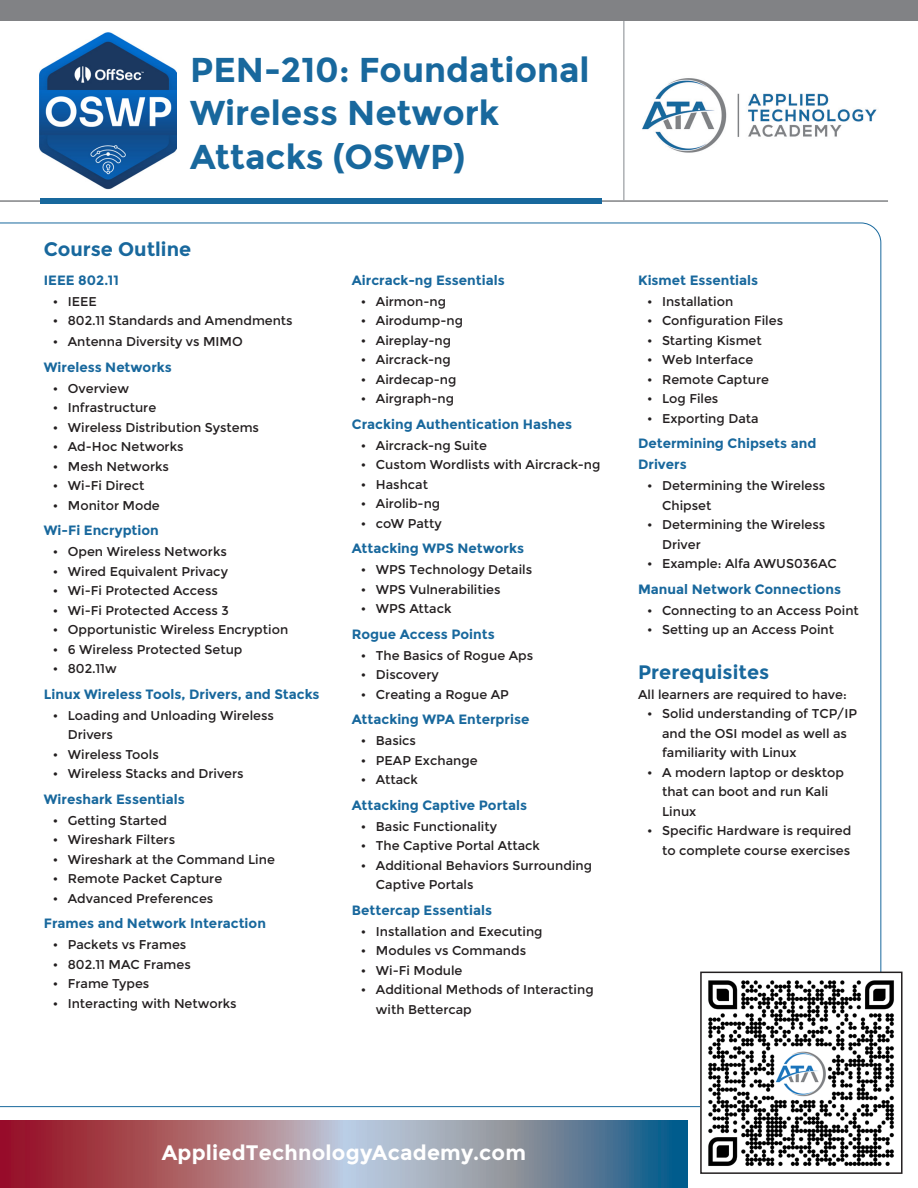
<style>
.page{position:relative;width:918px;height:1188px;background:#fff}
.page>*{position:absolute;margin:0;border:0;box-sizing:border-box;transform-origin:0 0}
.t1{font:700 34.5px/43.5px "Montserrat";color:#18689d}
.t2{font:700 21px "Montserrat";letter-spacing:.01em;color:#fff}
.t3{font:700 19.5px "Montserrat";color:#18689d}
.t4{font:700 13.5px/21px "Montserrat";color:#18689d}
.t5{font:12.75px/19.5px "Montserrat";color:#231f20}
</style>
<div class="page">
<svg style="left:0;top:1120px;width:688px;height:68px;background:#90798a"></svg>
<img style="left:642px;top:78px;width:235px;height:75px">
<hr style="left:0;top:200px;width:888px;height:2px;background:#818285">
<div style="left:41px;top:198px;width:561px;height:6px;background:#18689d"></div>
<hr style="left:623px;top:0;width:1px;height:200px;background:#92959a">
<div style="left:0;top:0;width:918px;height:21px;background:#818285"></div>
<img style="left:708px;top:980px;width:186px;height:186px">
<div style="left:700px;top:972px;width:203px;height:202px;border:2px solid #231f20"></div>
<img style="left:40px;top:32px;width:136px;height:157px">
<p class="t1" style="left:190px;top:48px;width:401px">PEN-210: Foundational<br>Wireless Network<br>Attacks (OSWP)</p>
<p class="t3" style="left:44px;top:238px;width:149px">Course Outline</p>
<p class="t4" style="left:44px;top:270px;width:77px">IEEE 802.11</p>
<p class="t5" style="left:53px;top:292px;width:45px">• IEEE</p>
<p class="t5" style="left:53px;top:311px;width:241px">• 802.11 Standards and Amendments</p>
<p class="t5" style="left:53px;top:332px;width:191px">• Antenna Diversity vs MIMO</p>
<p class="t4" style="left:44px;top:357px;width:129px">Wireless Networks</p>
<p class="t5" style="left:53px;top:379px;width:78px">• Overview</p>
<p class="t5" style="left:53px;top:398px;width:105px">• Infrastructure</p>
<p class="t5" style="left:53px;top:418px;width:208px">• Wireless Distribution Systems</p>
<p class="t5" style="left:53px;top:437px;width:132px">• Ad-Hoc Networks</p>
<p class="t5" style="left:53px;top:457px;width:118px">• Mesh Networks</p>
<p class="t5" style="left:53px;top:476px;width:93px">• Wi-Fi Direct</p>
<p class="t5" style="left:53px;top:496px;width:109px">• Monitor Mode</p>
<p class="t4" style="left:44px;top:520px;width:116px">Wi-Fi Encryption</p>
<p class="t5" style="left:53px;top:542px;width:175px">• Open Wireless Networks</p>
<p class="t5" style="left:53px;top:562px;width:177px">• Wired Equivalent Privacy</p>
<p class="t5" style="left:53px;top:581px;width:167px">• Wi-Fi Protected Access</p>
<p class="t5" style="left:53px;top:601px;width:178px">• Wi-Fi Protected Access 3</p>
<p class="t5" style="left:53px;top:620px;width:237px">• Opportunistic Wireless Encryption</p>
<p class="t5" style="left:53px;top:640px;width:191px">• 6 Wireless Protected Setup</p>
<p class="t5" style="left:53px;top:659px;width:65px">• 802.11w</p>
<p class="t4" style="left:44px;top:684px;width:277px">Linux Wireless Tools, Drivers, and Stacks</p>
<p class="t5" style="left:68px;top:706px;width:208px;text-indent:-15px">• Loading and Unloading Wireless<br>Drivers</p>
<p class="t5" style="left:53px;top:745px;width:108px">• Wireless Tools</p>
<p class="t5" style="left:53px;top:764px;width:192px">• Wireless Stacks and Drivers</p>
<p class="t4" style="left:44px;top:789px;width:142px">Wireshark Essentials</p>
<p class="t5" style="left:53px;top:811px;width:116px">• Getting Started</p>
<p class="t5" style="left:53px;top:830px;width:124px">• Wireshark Filters</p>
<p class="t5" style="left:53px;top:850px;width:224px">• Wireshark at the Command Line</p>
<p class="t5" style="left:53px;top:869px;width:171px">• Remote Packet Capture</p>
<p class="t5" style="left:53px;top:889px;width:162px">• Advanced Preferences</p>
<p class="t4" style="left:44px;top:913px;width:224px">Frames and Network Interaction</p>
<p class="t5" style="left:53px;top:935px;width:135px">• Packets vs Frames</p>
<p class="t5" style="left:53px;top:955px;width:140px">• 802.11 MAC Frames</p>
<p class="t5" style="left:53px;top:974px;width:98px">• Frame Types</p>
<p class="t5" style="left:53px;top:994px;width:185px">• Interacting with Networks</p>
<p class="t4" style="left:352px;top:270px;width:154px">Aircrack-ng Essentials</p>
<p class="t5" style="left:361px;top:292px;width:87px">• Airmon-ng</p>
<p class="t5" style="left:361px;top:311px;width:104px">• Airodump-ng</p>
<p class="t5" style="left:361px;top:331px;width:92px">• Aireplay-ng</p>
<p class="t5" style="left:361px;top:350px;width:91px">• Aircrack-ng</p>
<p class="t5" style="left:361px;top:370px;width:97px">• Airdecap-ng</p>
<p class="t5" style="left:361px;top:389px;width:95px">• Airgraph-ng</p>
<p class="t4" style="left:352px;top:414px;width:222px">Cracking Authentication Hashes</p>
<p class="t5" style="left:361px;top:436px;width:128px">• Aircrack-ng Suite</p>
<p class="t5" style="left:361px;top:455px;width:241px">• Custom Wordlists with Aircrack-ng</p>
<p class="t5" style="left:361px;top:475px;width:69px">• Hashcat</p>
<p class="t5" style="left:361px;top:494px;width:81px">• Airolib-ng</p>
<p class="t5" style="left:361px;top:514px;width:82px">• coW Patty</p>
<p class="t4" style="left:352px;top:538px;width:174px">Attacking WPS Networks</p>
<p class="t5" style="left:361px;top:560px;width:173px">• WPS Technology Details</p>
<p class="t5" style="left:361px;top:580px;width:141px">• WPS Vulnerabilities</p>
<p class="t5" style="left:361px;top:599px;width:92px">• WPS Attack</p>
<p class="t4" style="left:352px;top:624px;width:144px">Rogue Access Points</p>
<p class="t5" style="left:361px;top:646px;width:174px">• The Basics of Rogue Aps</p>
<p class="t5" style="left:361px;top:665px;width:79px">• Discovery</p>
<p class="t5" style="left:361px;top:685px;width:150px">• Creating a Rogue AP</p>
<p class="t4" style="left:352px;top:709px;width:179px">Attacking WPA Enterprise</p>
<p class="t5" style="left:361px;top:731px;width:57px">• Basics</p>
<p class="t5" style="left:361px;top:751px;width:118px">• PEAP Exchange</p>
<p class="t5" style="left:361px;top:770px;width:59px">• Attack</p>
<p class="t4" style="left:352px;top:795px;width:177px">Attacking Captive Portals</p>
<p class="t5" style="left:361px;top:817px;width:138px">• Basic Functionality</p>
<p class="t5" style="left:361px;top:836px;width:181px">• The Captive Portal Attack</p>
<p class="t5" style="left:376px;top:856px;width:218px;text-indent:-15px">• Additional Behaviors Surrounding<br>Captive Portals</p>
<p class="t4" style="left:352px;top:900px;width:142px">Bettercap Essentials</p>
<p class="t5" style="left:361px;top:922px;width:183px">• Installation and Executing</p>
<p class="t5" style="left:361px;top:941px;width:167px">• Modules vs Commands</p>
<p class="t5" style="left:361px;top:961px;width:103px">• Wi-Fi Module</p>
<p class="t5" style="left:376px;top:980px;width:219px;text-indent:-15px">• Additional Methods of Interacting with Bettercap</p>
<p class="t4" style="left:638px;top:270px;width:122px">Kismet Essentials</p>
<p class="t5" style="left:647px;top:292px;width:88px">• Installation</p>
<p class="t5" style="left:647px;top:311px;width:138px">• Configuration Files</p>
<p class="t5" style="left:647px;top:331px;width:116px">• Starting Kismet</p>
<p class="t5" style="left:647px;top:350px;width:108px">• Web Interface</p>
<p class="t5" style="left:647px;top:370px;width:123px">• Remote Capture</p>
<p class="t5" style="left:647px;top:389px;width:73px">• Log Files</p>
<p class="t5" style="left:647px;top:409px;width:113px">• Exporting Data</p>
<p class="t4" style="left:638px;top:433px;width:180px">Determining Chipsets and<br>Drivers</p>
<p class="t5" style="left:662px;top:476px;width:165px;text-indent:-15px">• Determining the Wireless<br>Chipset</p>
<p class="t5" style="left:662px;top:515px;width:165px;text-indent:-15px">• Determining the Wireless<br>Driver</p>
<p class="t5" style="left:647px;top:554px;width:191px">• Example: Alfa AWUS036AC</p>
<p class="t4" style="left:638px;top:579px;width:204px">Manual Network Connections</p>
<p class="t5" style="left:647px;top:601px;width:213px">• Connecting to an Access Point</p>
<p class="t5" style="left:647px;top:620px;width:188px">• Setting up an Access Point</p>
<p class="t3" style="left:638px;top:661px;width:133px">Prerequisites</p>
<p class="t5" style="left:638px;top:685px;width:210px">All learners are required to have:</p>
<p class="t5" style="left:662px;top:704px;width:197px;text-indent:-15px">• Solid understanding of TCP/IP and the OSI model as well as familiarity with Linux</p>
<p class="t5" style="left:662px;top:763px;width:183px;text-indent:-15px">• A modern laptop or desktop that can boot and run Kali<br>Linux</p>
<p class="t5" style="left:647px;top:821px;width:206px;text-align:right">• Specific Hardware is required to complete course exercises</p>
<p class="t2" style="left:162px;top:1140px;width:366px">AppliedTechnologyAcademy.com</p>
</div>
